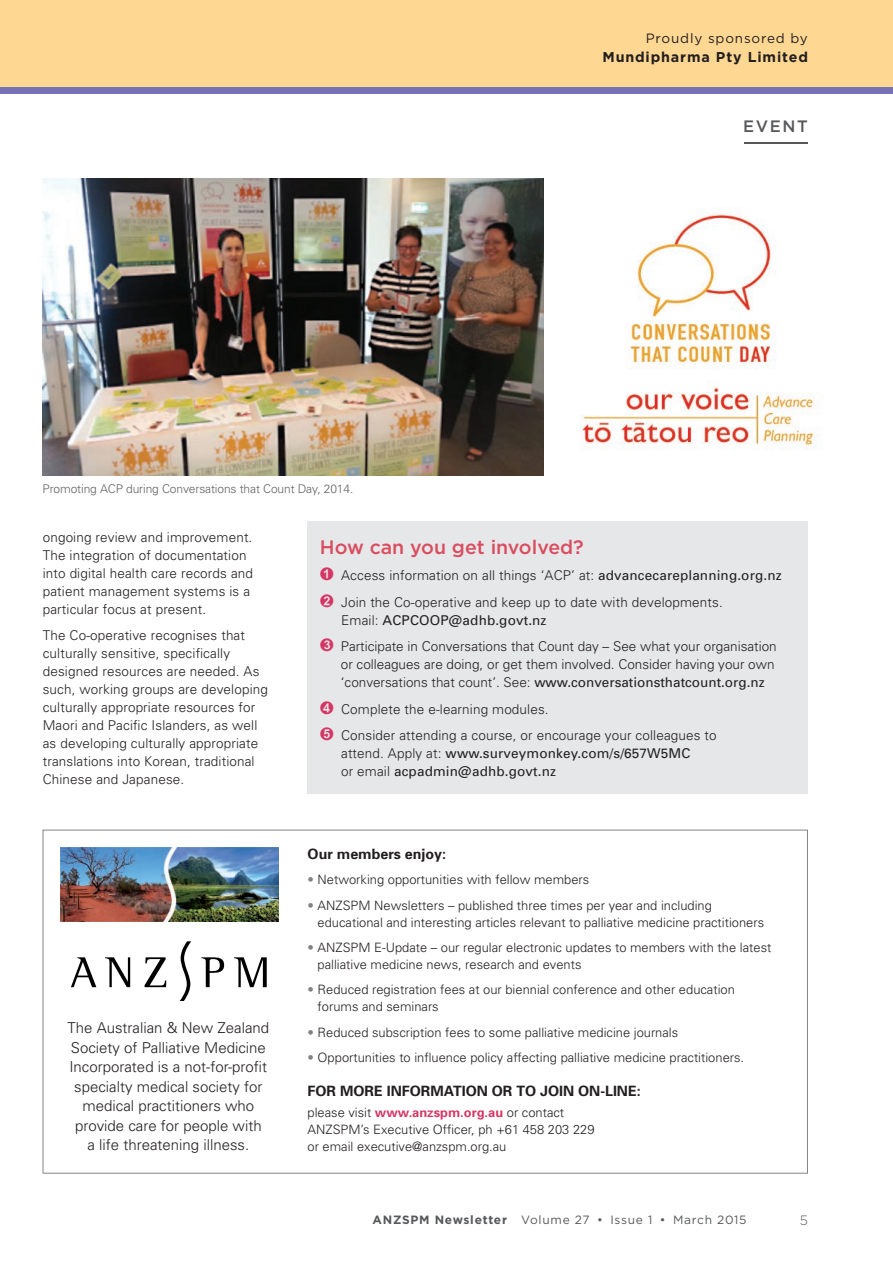
<style>
.page{position:relative;width:893px;height:1263px;background:#fff}
.page>*{position:absolute;margin:0;border:0;box-sizing:border-box;transform-origin:0 0}
.t1{font:500 19.5px "Gotham";color:#db4c5f}
.t2{font:500 16.5px "Gotham";letter-spacing:.1em;color:#57585a}
.t3{font:300 15px/19.5px "Univers";color:#231f20;text-align:center}
.t4{font:700 14.25px "Univers";color:#231f20}
.t5{font:700 14.25px "Gotham";letter-spacing:.06em;color:#231f20}
.t6{font:300 13.5px/18px "Univers";letter-spacing:.01em;color:#231f20}
.t7{font:13.5px/18px "Univers";letter-spacing:.01em;color:#231f20}
.t8{font:13.5px "Gotham";letter-spacing:.06em;color:#231f20}
.t9{font:300 13.5px "Gotham";color:#57585a}
.t10{font:300 12.9px/16.8px "Univers";color:#231f20}
.t11{font:300 12px "Univers";letter-spacing:-.01em;color:#636366}
.t12{font:12px "Gotham";letter-spacing:.06em;color:#57585a}
.s1{font-weight:400}
.s2{font-weight:300}
.s3{color:#808285}
.s4{font-weight:700;color:#d53765}
.s5{font-weight:700}
</style>
<div class="page">
<div style="left:0;top:0;width:893px;height:88px;background:#fed893"></div>
<div style="left:0;top:87px;width:893px;height:7px;background:#7672b5"></div>
<hr style="left:745px;top:142px;width:63px;height:2px;background:#57585a">
<div style="left:307px;top:521px;width:501px;height:272px;background:#e6e7e9"></div>
<svg style="left:43px;top:829px;width:765px;height:345px"></svg>
<img style="left:61px;top:848px;width:218px;height:73px">
<svg style="left:71px;top:957px;width:25px;height:30px"></svg>
<svg style="left:105px;top:957px;width:25px;height:30px"></svg>
<svg style="left:145px;top:957px;width:21px;height:30px"></svg>
<svg style="left:201px;top:957px;width:23px;height:30px"></svg>
<svg style="left:234px;top:957px;width:33px;height:30px"></svg>
<svg style="left:180px;top:941px;width:11px;height:60px"></svg>
<img style="left:43px;top:179px;width:500px;height:296px">
<img style="left:581px;top:214px;width:238px;height:234px">
<p class="t8" style="left:646px;top:30px;width:164px">Proudly sponsored by</p>
<p class="t5" style="left:602px;top:48px;width:207px">Mundipharma Pty Limited</p>
<p class="t11" style="left:43px;top:482px;width:312px">Promoting ACP during Conversations that Count Day, 2014.</p>
<p class="t2" style="left:743px;top:115px;width:66px">EVENT</p>
<p class="t6" style="left:43px;top:528px;width:212px">ongoing review and improvement.<br>The integration of documentation into digital health care records and patient management systems is a particular focus at present.</p>
<p class="t6" style="left:43px;top:626px;width:227px">The Co-operative recognises that culturally sensitive, specifically designed resources are needed. As such, working groups are developing culturally appropriate resources for Maori and Pacific Islanders, as well as developing culturally appropriate translations into Korean, traditional Chinese and Japanese.</p>
<p class="t3" style="left:68px;top:1018px;width:203px">The Australian &amp; New Zealand<br>Society of Palliative Medicine<br>Incorporated is a not-for-profit specialty medical society for medical practitioners who provide care for people with<br>a life threatening illness.</p>
<h1 class="t1" style="left:320px;top:534px;width:265px">How can you get involved?</h1>
<p class="t6" style="left:341px;top:562px;width:442px;line-height:26.5px">Access information on all things ‘ACP’ at: <span class="s1">advancecareplanning.org.nz<br></span>Join the Co-operative and keep up to date with developments.</p>
<p class="t6" style="left:341px;top:606px;width:437px;line-height:26.5px">Email: <span class="s1">ACPCOOP@adhb.govt.nz<br></span>Participate in Conversations that Count day – See what your organisation</p>
<p class="t6" style="left:341px;top:655px;width:435px">or colleagues are doing, or get them involved. Consider having your own ‘conversations that count’. See: <span class="s1">www.conversationsthatcount.org.nz</span></p>
<p class="t6" style="left:341px;top:695px;width:377px;line-height:26.5px">Complete the e-learning modules.<br>Consider attending a course, or encourage your colleagues to</p>
<p class="t7" style="left:341px;top:744px;width:351px"><span class="s2">attend. Apply at:</span> www.surveymonkey.com/s/657W5MC <span class="s2">or email</span> acpadmin@adhb.govt.nz</p>
<p class="t4" style="left:308px;top:845px;width:140px">Our members enjoy:</p>
<p class="t10" style="left:308px;top:871px;width:283px"><span class="s3">•</span> Networking opportunities with fellow members</p>
<p class="t10" style="left:318px;top:897px;width:448px;text-indent:-10px"><span class="s3">•</span> ANZSPM Newsletters – published three times per year and including educational and interesting articles relevant to palliative medicine practitioners</p>
<p class="t10" style="left:318px;top:939px;width:455px;text-indent:-10px"><span class="s3">•</span> ANZSPM E-Update – our regular electronic updates to members with the latest palliative medicine news, research and events</p>
<p class="t10" style="left:318px;top:981px;width:419px;text-indent:-10px"><span class="s3">•</span> Reduced registration fees at our biennial conference and other education forums and seminars</p>
<p class="t10" style="left:308px;top:1023px;width:372px"><span class="s3">•</span> Reduced subscription fees to some palliative medicine journals</p>
<p class="t10" style="left:308px;top:1049px;width:438px"><span class="s3">•</span> Opportunities to influence policy affecting palliative medicine practitioners.</p>
<p class="t4" style="left:308px;top:1082px;width:335px">FOR MORE INFORMATION OR TO JOIN ON-LINE:</p>
<p class="t10" style="left:308px;top:1104px;width:288px">please visit <span class="s4">www.anzspm.org.au</span> or contact<br>ANZSPM’s Executive Officer, ph +61 458 203 229 or email executive@anzspm.org.au</p>
<p class="t12" style="left:373px;top:1211px;width:376px"><span class="s5">ANZSPM Newsletter</span> Volume 27 • Issue 1 • March 2015</p>
<p class="t9" style="left:800px;top:1211px;width:10px">5</p>
</div>
